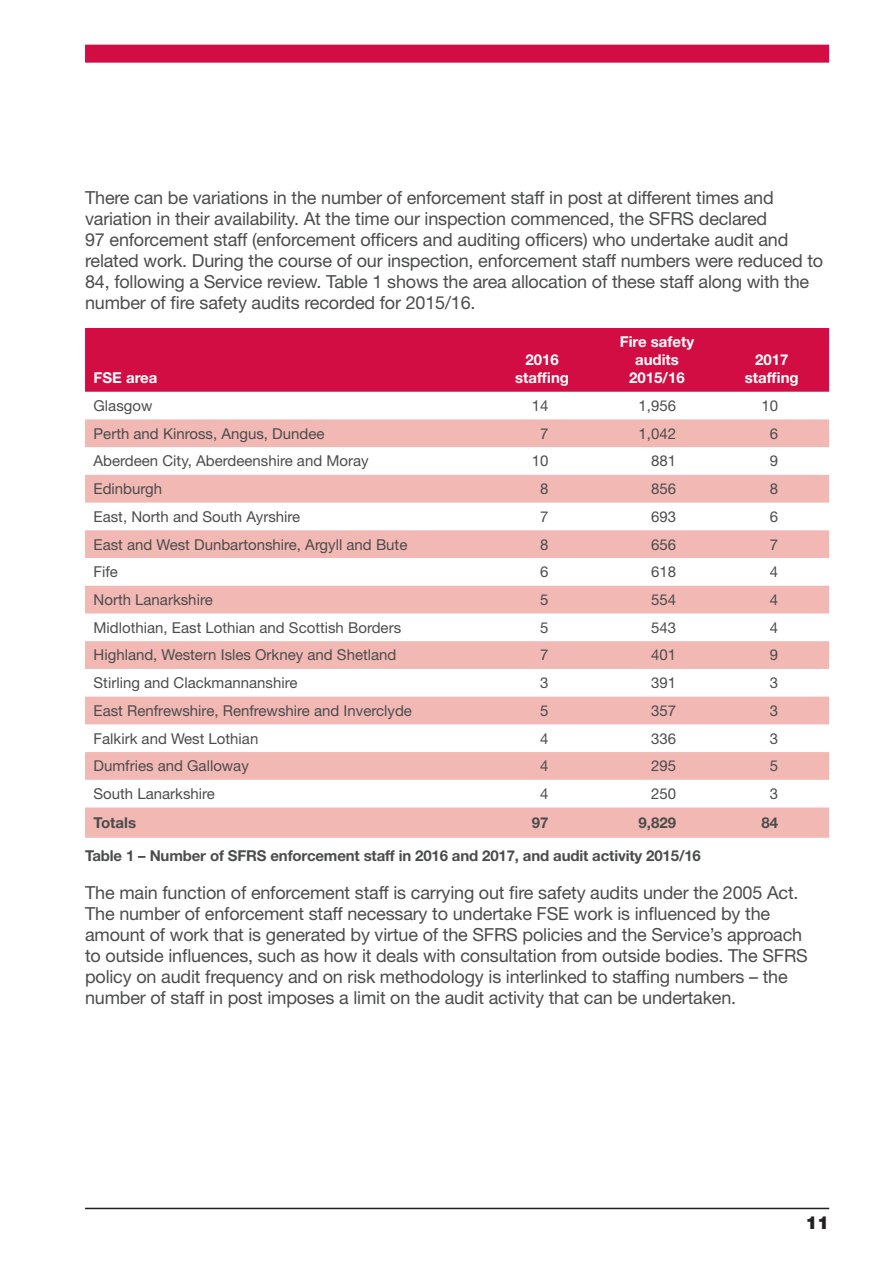
<style>
.page{position:relative;width:893px;height:1263px;background:#fff}
.page>*{position:absolute;margin:0;border:0;box-sizing:border-box;transform-origin:0 0}
.t1{font:18px/21px "Helvetica Neue LT Std";letter-spacing:-.01em;color:#4b4c4d}
.t2{font:900 18px "Helvetica Neue LT Std";color:#231f20}
.t3{font:15px "Helvetica Neue LT Std";color:#4b4c4d}
.t4{font:700 15px "Helvetica Neue LT Std";letter-spacing:-.01em;color:#4b4c4d}
.t5{font:700 15px/18px "Helvetica Neue LT Std";color:#fff;text-align:center}
</style>
<div class="page">
<div style="left:85px;top:45px;width:744px;height:18px;background:#d20d44"></div>
<hr style="left:85px;top:1208px;width:744px;height:1px;background:#231f20">
<div style="left:85px;top:328px;width:744px;height:64px;background:#d20d44"></div>
<svg style="left:85px;top:419px;width:744px;height:419px;fill:#f1b8b4"></svg>
<p class="t1" style="left:85px;top:187px;width:740px">There can be variations in the number of enforcement staff in post at different times and variation in their availability. At the time our inspection commenced, the SFRS declared<br>97 enforcement staff (enforcement officers and auditing officers) who undertake audit and related work. During the course of our inspection, enforcement staff numbers were reduced to 84, following a Service review. Table 1 shows the area allocation of these staff along with the number of fire safety audits recorded for 2015/16.</p>
<p class="t5" style="left:94px;top:368px;width:65px">FSE area</p>
<p class="t5" style="left:515px;top:350px;width:55px">2016 staffing</p>
<p class="t5" style="left:620px;top:332px;width:76px">Fire safety audits<br>2015/16</p>
<p class="t5" style="left:745px;top:350px;width:55px">2017 staffing</p>
<p class="t3" style="left:94px;top:397px;width:60px">Glasgow</p>
<p class="t3" style="left:532px;top:397px;width:18px">14</p>
<p class="t3" style="left:639px;top:397px;width:39px">1,956</p>
<p class="t3" style="left:761px;top:397px;width:18px">10</p>
<p class="t3" style="left:94px;top:424px;width:232px">Perth and Kinross, Angus, Dundee</p>
<p class="t3" style="left:540px;top:424px;width:10px">7</p>
<p class="t3" style="left:639px;top:424px;width:39px">1,042</p>
<p class="t3" style="left:770px;top:424px;width:10px">6</p>
<p class="t3" style="left:94px;top:452px;width:277px">Aberdeen City, Aberdeenshire and Moray</p>
<p class="t3" style="left:532px;top:452px;width:18px">10</p>
<p class="t3" style="left:651px;top:452px;width:27px">881</p>
<p class="t3" style="left:770px;top:452px;width:10px">9</p>
<p class="t3" style="left:94px;top:480px;width:70px">Edinburgh</p>
<p class="t3" style="left:540px;top:480px;width:10px">8</p>
<p class="t3" style="left:651px;top:480px;width:27px">856</p>
<p class="t3" style="left:770px;top:480px;width:10px">8</p>
<p class="t3" style="left:94px;top:507px;width:208px">East, North and South Ayrshire</p>
<p class="t3" style="left:540px;top:507px;width:10px">7</p>
<p class="t3" style="left:651px;top:507px;width:27px">693</p>
<p class="t3" style="left:770px;top:507px;width:10px">6</p>
<p class="t3" style="left:94px;top:535px;width:315px">East and West Dunbartonshire, Argyll and Bute</p>
<p class="t3" style="left:540px;top:535px;width:10px">8</p>
<p class="t3" style="left:651px;top:535px;width:27px">656</p>
<p class="t3" style="left:770px;top:535px;width:10px">7</p>
<p class="t3" style="left:94px;top:563px;width:26px">Fife</p>
<p class="t3" style="left:540px;top:563px;width:10px">6</p>
<p class="t3" style="left:651px;top:563px;width:27px">618</p>
<p class="t3" style="left:770px;top:563px;width:10px">4</p>
<p class="t3" style="left:94px;top:591px;width:121px">North Lanarkshire</p>
<p class="t3" style="left:540px;top:591px;width:10px">5</p>
<p class="t3" style="left:651px;top:591px;width:27px">554</p>
<p class="t3" style="left:770px;top:591px;width:10px">4</p>
<p class="t3" style="left:94px;top:618px;width:309px">Midlothian, East Lothian and Scottish Borders</p>
<p class="t3" style="left:540px;top:618px;width:10px">5</p>
<p class="t3" style="left:651px;top:618px;width:27px">543</p>
<p class="t3" style="left:770px;top:618px;width:10px">4</p>
<p class="t3" style="left:94px;top:646px;width:304px">Highland, Western Isles Orkney and Shetland</p>
<p class="t3" style="left:540px;top:646px;width:10px">7</p>
<p class="t3" style="left:651px;top:646px;width:27px">401</p>
<p class="t3" style="left:770px;top:646px;width:10px">9</p>
<p class="t3" style="left:94px;top:674px;width:205px">Stirling and Clackmannanshire</p>
<p class="t3" style="left:540px;top:674px;width:10px">3</p>
<p class="t3" style="left:651px;top:674px;width:27px">391</p>
<p class="t3" style="left:770px;top:674px;width:10px">3</p>
<p class="t3" style="left:94px;top:702px;width:320px">East Renfrewshire, Renfrewshire and Inverclyde</p>
<p class="t3" style="left:540px;top:702px;width:10px">5</p>
<p class="t3" style="left:651px;top:702px;width:27px">357</p>
<p class="t3" style="left:770px;top:702px;width:10px">3</p>
<p class="t3" style="left:94px;top:729px;width:166px">Falkirk and West Lothian</p>
<p class="t3" style="left:540px;top:729px;width:10px">4</p>
<p class="t3" style="left:651px;top:729px;width:27px">336</p>
<p class="t3" style="left:770px;top:729px;width:10px">3</p>
<p class="t3" style="left:94px;top:757px;width:157px">Dumfries and Galloway</p>
<p class="t3" style="left:540px;top:757px;width:10px">4</p>
<p class="t3" style="left:651px;top:757px;width:27px">295</p>
<p class="t3" style="left:770px;top:757px;width:10px">5</p>
<p class="t3" style="left:94px;top:785px;width:123px">South Lanarkshire</p>
<p class="t3" style="left:540px;top:785px;width:10px">4</p>
<p class="t3" style="left:651px;top:785px;width:27px">250</p>
<p class="t3" style="left:770px;top:785px;width:10px">3</p>
<p class="t4" style="left:94px;top:813px;width:44px">Totals</p>
<p class="t4" style="left:532px;top:813px;width:18px">97</p>
<p class="t4" style="left:639px;top:813px;width:39px">9,829</p>
<p class="t4" style="left:761px;top:813px;width:18px">84</p>
<p class="t4" style="left:85px;top:847px;width:617px">Table 1 – Number of SFRS enforcement staff in 2016 and 2017, and audit activity 2015/16</p>
<p class="t1" style="left:85px;top:882px;width:724px">The main function of enforcement staff is carrying out fire safety audits under the 2005 Act.<br>The number of enforcement staff necessary to undertake FSE work is influenced by the amount of work that is generated by virtue of the SFRS policies and the Service’s approach to outside influences, such as how it deals with consultation from outside bodies. The SFRS policy on audit frequency and on risk methodology is interlinked to staffing numbers – the number of staff in post imposes a limit on the audit activity that can be undertaken.</p>
<p class="t2" style="left:805px;top:1212px;width:25px">11</p>
</div>
